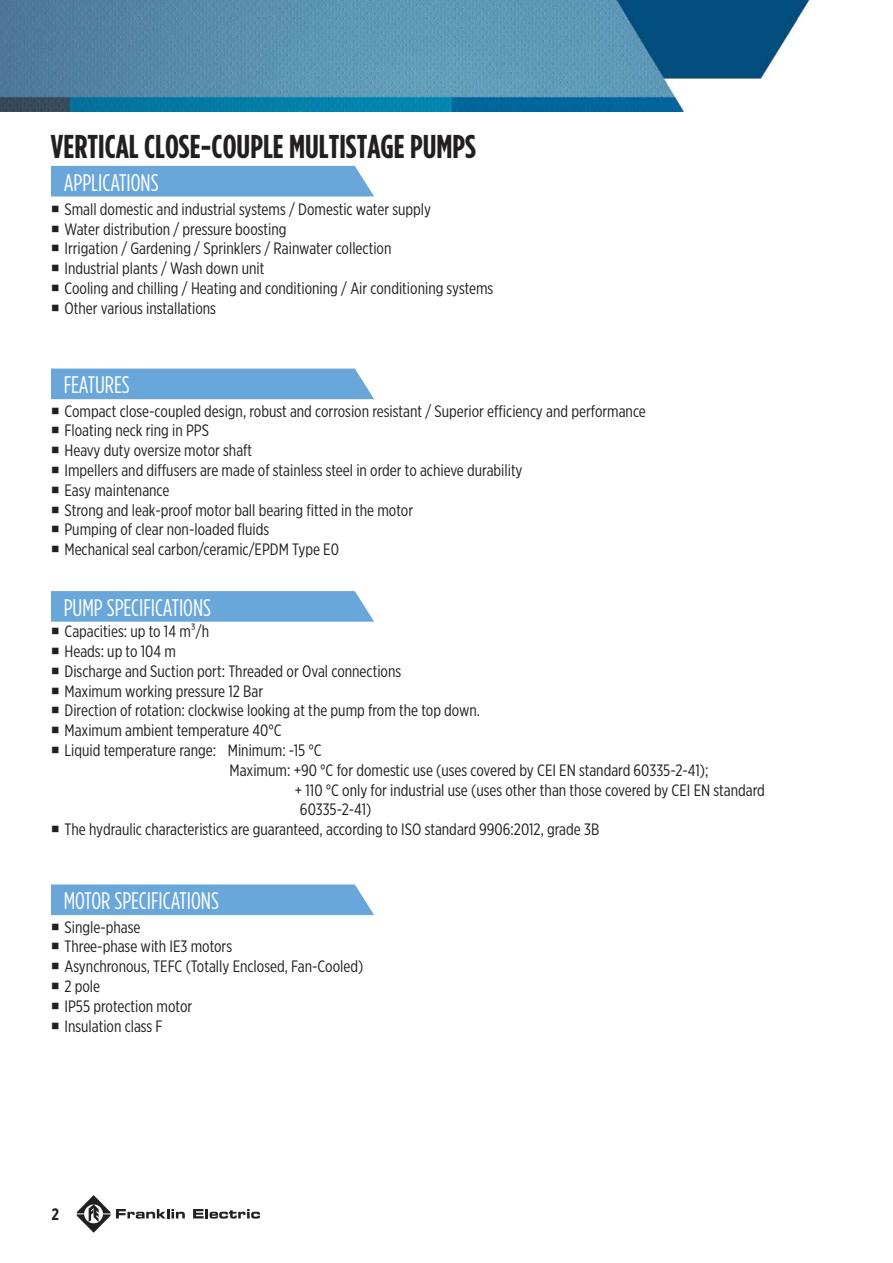
<style>
.page{position:relative;width:893px;height:1263px;background:#fff}
.page>*{position:absolute;margin:0;border:0;box-sizing:border-box;transform-origin:0 0}
.t1{font:700 33px "Gotham Condensed";color:#231f20}
.t2{font:24px "Gotham Condensed";color:#fff}
.t3{font:16.5px/19.8px "Gotham X Narrow";color:#231f20}
.t4{font:700 16.5px "Gotham X Narrow";color:#231f20}
</style>
<div class="page">
<img style="left:0;top:0;width:812px;height:111px">
<svg style="left:193px;top:1209px;width:67px;height:10px"></svg>
<svg style="left:77px;top:1195px;width:108px;height:38px"></svg>
<div style="left:51px;top:166px;width:323px;height:31px;background:#69a7da"></div>
<div style="left:51px;top:369px;width:323px;height:30px;background:#69a7da"></div>
<svg style="left:51px;top:591px;width:323px;height:31px;background:#6faadb"></svg>
<div style="left:51px;top:884px;width:323px;height:31px;background:#69a7da"></div>
<h1 class="t1" style="left:51px;top:128px;width:426px">VERTICAL CLOSE-COUPLE MULTISTAGE PUMPS</h1>
<h2 class="t2" style="left:64px;top:174px;width:96px">APPLICATIONS</h2>
<p class="t3" style="left:64px;top:200px;width:430px">Small domestic and industrial systems / Domestic water supply<br>Water distribution / pressure boosting<br>Irrigation / Gardening / Sprinklers / Rainwater collection<br>Industrial plants / Wash down unit<br>Cooling and chilling / Heating and conditioning / Air conditioning systems Other various installations</p>
<h2 class="t2" style="left:64px;top:377px;width:68px">FEATURES</h2>
<p class="t3" style="left:64px;top:402px;width:583px">Compact close-coupled design, robust and corrosion resistant / Superior efficiency and performance Floating neck ring in PPS<br>Heavy duty oversize motor shaft<br>Impellers and diffusers are made of stainless steel in order to achieve durability<br>Easy maintenance<br>Strong and leak-proof motor ball bearing fitted in the motor<br>Pumping of clear non-loaded fluids<br>Mechanical seal carbon/ceramic/EPDM Type E0</p>
<h2 class="t2" style="left:64px;top:599px;width:149px">PUMP SPECIFICATIONS</h2>
<p class="t3" style="left:64px;top:622px;width:146px">Capacities: up to 14 m3/h</p>
<p class="t3" style="left:64px;top:642px;width:113px">Heads: up to 104 m</p>
<p class="t3" style="left:64px;top:662px;width:338px">Discharge and Suction port: Threaded or Oval connections</p>
<p class="t3" style="left:64px;top:682px;width:200px">Maximum working pressure 12 Bar</p>
<p class="t3" style="left:64px;top:702px;width:417px">Direction of rotation: clockwise looking at the pump from the top down.</p>
<p class="t3" style="left:64px;top:721px;width:219px">Maximum ambient temperature 40°C</p>
<p class="t3" style="left:64px;top:741px;width:259px">Liquid temperature range: Minimum: -15 °C</p>
<p class="t3" style="left:229px;top:761px;width:481px">Maximum: +90 °C for domestic use (uses covered by CEI EN standard 60335-2-41);</p>
<p class="t3" style="left:295px;top:781px;width:471px">+ 110 °C only for industrial use (uses other than those covered by CEI EN standard</p>
<p class="t3" style="left:300px;top:801px;width:73px">60335-2-41)</p>
<p class="t3" style="left:64px;top:820px;width:536px">The hydraulic characteristics are guaranteed, according to ISO standard 9906:2012, grade 3B</p>
<h2 class="t2" style="left:64px;top:893px;width:157px">MOTOR SPECIFICATIONS</h2>
<p class="t3" style="left:64px;top:918px;width:300px">Single-phase<br>Three-phase with IE3 motors<br>Asynchronous, TEFC (Totally Enclosed, Fan-Cooled)<br>2 pole<br>IP55 protection motor<br>Insulation class F</p>
<p class="t4" style="left:51px;top:1205px;width:9px">2</p>
</div>
